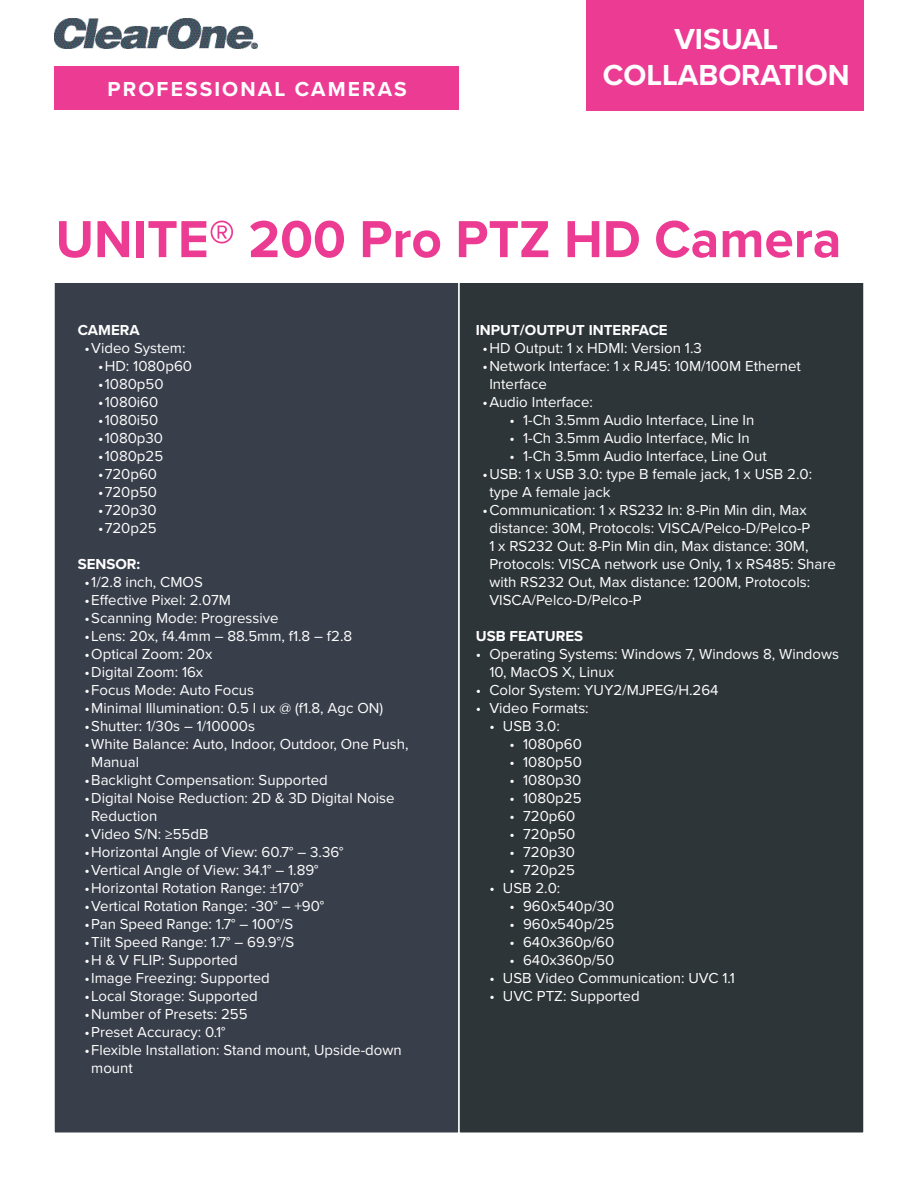
<style>
.page{position:relative;width:918px;height:1188px;background:#fff}
.page>*{position:absolute;margin:0;border:0;box-sizing:border-box;transform-origin:0 0}
.t1{font:700 54px "Proxima Nova";color:#ec3b93}
.t2{font:700 30px "Proxima Nova";color:#fff}
.t3{font:700 21px "Proxima Nova";letter-spacing:.1em;color:#fff}
.t4{font:15px/18px "Proxima Nova";color:#fff}
.t5{font:700 15px "Proxima Nova";color:#fff}
</style>
<div class="page">
<div style="left:587px;top:0;width:277px;height:110px;background:#ec3b93"></div>
<div style="left:54px;top:66px;width:405px;height:44px;background:#ec3b93"></div>
<img style="left:55px;top:19px;width:203px;height:29px">
<div style="left:53px;top:281px;width:407px;height:853px;background:#383e4a;border:2px solid #fff"></div>
<div style="left:458px;top:281px;width:407px;height:853px;background:#2e3538;border:2px solid #fff"></div>
<p class="t3" style="left:108px;top:74px;width:301px">PROFESSIONAL CAMERAS</p>
<p class="t2" style="left:674px;top:16px;width:105px">VISUAL</p>
<p class="t2" style="left:603px;top:52px;width:248px">COLLABORATION</p>
<p class="t1" style="left:56px;top:199px;width:788px">UNITE® 200 Pro PTZ HD Camera</p>
<p class="t5" style="left:78px;top:319px;width:63px">CAMERA</p>
<p class="t4" style="left:85px;top:338px;width:102px">•Video System:</p>
<p class="t4" style="left:98px;top:356px;width:96px">•HD: 1080p60</p>
<p class="t4" style="left:98px;top:374px;width:67px">•1080p50</p>
<p class="t4" style="left:98px;top:392px;width:62px">•1080i60</p>
<p class="t4" style="left:98px;top:410px;width:62px">•1080i50</p>
<p class="t4" style="left:98px;top:428px;width:67px">•1080p30</p>
<p class="t4" style="left:98px;top:446px;width:67px">•1080p25</p>
<p class="t4" style="left:98px;top:464px;width:61px">•720p60</p>
<p class="t4" style="left:98px;top:482px;width:61px">•720p50</p>
<p class="t4" style="left:98px;top:500px;width:60px">•720p30</p>
<p class="t4" style="left:98px;top:518px;width:60px">•720p25</p>
<p class="t5" style="left:78px;top:553px;width:64px">SENSOR:</p>
<p class="t4" style="left:85px;top:572px;width:120px">•1/2.8 inch, CMOS</p>
<p class="t4" style="left:85px;top:590px;width:148px">•Effective Pixel: 2.07M</p>
<p class="t4" style="left:85px;top:608px;width:196px">•Scanning Mode: Progressive</p>
<p class="t4" style="left:85px;top:626px;width:269px">•Lens: 20x, f4.4mm – 88.5mm, f1.8 – f2.8</p>
<p class="t4" style="left:85px;top:644px;width:129px">•Optical Zoom: 20x</p>
<p class="t4" style="left:85px;top:662px;width:120px">•Digital Zoom: 16x</p>
<p class="t4" style="left:85px;top:680px;width:171px">•Focus Mode: Auto Focus</p>
<p class="t4" style="left:85px;top:698px;width:300px">•Minimal Illumination: 0.5 l ux @ (f1.8, Agc ON)</p>
<p class="t4" style="left:85px;top:716px;width:172px">•Shutter: 1/30s – 1/10000s</p>
<p class="t4" style="left:91px;top:734px;width:319px;text-indent:-7px">•White Balance: Auto, Indoor, Outdoor, One Push,<br>Manual</p>
<p class="t4" style="left:85px;top:770px;width:245px">•Backlight Compensation: Supported</p>
<p class="t4" style="left:91px;top:788px;width:305px;text-indent:-7px">•Digital Noise Reduction: 2D &amp; 3D Digital Noise<br>Reduction</p>
<p class="t4" style="left:85px;top:824px;width:125px">•Video S/N: ≥55dB</p>
<p class="t4" style="left:85px;top:842px;width:261px">•Horizontal Angle of View: 60.7° – 3.36°</p>
<p class="t4" style="left:85px;top:860px;width:236px">•Vertical Angle of View: 34.1° – 1.89°</p>
<p class="t4" style="left:85px;top:878px;width:221px">•Horizontal Rotation Range: ±170°</p>
<p class="t4" style="left:85px;top:896px;width:241px">•Vertical Rotation Range: -30° – +90°</p>
<p class="t4" style="left:85px;top:914px;width:210px">•Pan Speed Range: 1.7° – 100°/S</p>
<p class="t4" style="left:85px;top:932px;width:211px">•Tilt Speed Range: 1.7° – 69.9°/S</p>
<p class="t4" style="left:85px;top:950px;width:155px">•H &amp; V FLIP: Supported</p>
<p class="t4" style="left:85px;top:968px;width:187px">•Image Freezing: Supported</p>
<p class="t4" style="left:85px;top:986px;width:175px">•Local Storage: Supported</p>
<p class="t4" style="left:85px;top:1004px;width:165px">•Number of Presets: 255</p>
<p class="t4" style="left:85px;top:1022px;width:143px">•Preset Accuracy: 0.1°</p>
<p class="t4" style="left:91px;top:1040px;width:312px;text-indent:-7px">•Flexible Installation: Stand mount, Upside-down mount</p>
<p class="t5" style="left:476px;top:319px;width:193px">INPUT/OUTPUT INTERFACE</p>
<p class="t4" style="left:483px;top:338px;width:221px">•HD Output: 1 x HDMI: Version 1.3</p>
<p class="t4" style="left:489px;top:356px;width:313px;text-indent:-7px">•Network Interface: 1 x RJ45: 10M/100M Ethernet<br>Interface</p>
<p class="t4" style="left:483px;top:392px;width:112px">•Audio Interface:</p>
<p class="t4" style="left:510px;top:410px;width:246px">• 1-Ch 3.5mm Audio Interface, Line In</p>
<p class="t4" style="left:510px;top:428px;width:242px">• 1-Ch 3.5mm Audio Interface, Mic In</p>
<p class="t4" style="left:510px;top:446px;width:259px">• 1-Ch 3.5mm Audio Interface, Line Out</p>
<p class="t4" style="left:489px;top:464px;width:324px;text-indent:-7px">•USB: 1 x USB 3.0: type B female jack, 1 x USB 2.0: type A female jack</p>
<p class="t4" style="left:489px;top:500px;width:348px;text-indent:-7px">•Communication: 1 x RS232 In: 8-Pin Min din, Max distance: 30M, Protocols: VISCA/Pelco-D/Pelco-P<br>1 x RS232 Out: 8-Pin Min din, Max distance: 30M, Protocols: VISCA network use Only, 1 x RS485: Share with RS232 Out, Max distance: 1200M, Protocols:<br>VISCA/Pelco-D/Pelco-P</p>
<p class="t5" style="left:476px;top:625px;width:109px">USB FEATURES</p>
<p class="t4" style="left:489px;top:644px;width:351px;text-indent:-14px">• Operating Systems: Windows 7, Windows 8, Windows<br>10, MacOS X, Linux</p>
<p class="t4" style="left:476px;top:680px;width:244px">• Color System: YUY2/MJPEG/H.264</p>
<p class="t4" style="left:476px;top:698px;width:114px">• Video Formats:</p>
<p class="t4" style="left:489px;top:716px;width:72px">• USB 3.0:</p>
<p class="t4" style="left:510px;top:734px;width:74px">• 1080p60</p>
<p class="t4" style="left:510px;top:752px;width:74px">• 1080p50</p>
<p class="t4" style="left:510px;top:770px;width:73px">• 1080p30</p>
<p class="t4" style="left:510px;top:788px;width:73px">• 1080p25</p>
<p class="t4" style="left:510px;top:806px;width:67px">• 720p60</p>
<p class="t4" style="left:510px;top:824px;width:67px">• 720p50</p>
<p class="t4" style="left:510px;top:842px;width:67px">• 720p30</p>
<p class="t4" style="left:510px;top:860px;width:67px">• 720p25</p>
<p class="t4" style="left:489px;top:878px;width:72px">• USB 2.0:</p>
<p class="t4" style="left:510px;top:896px;width:106px">• 960x540p/30</p>
<p class="t4" style="left:510px;top:914px;width:106px">• 960x540p/25</p>
<p class="t4" style="left:510px;top:932px;width:106px">• 640x360p/60</p>
<p class="t4" style="left:510px;top:950px;width:106px">• 640x360p/50</p>
<p class="t4" style="left:489px;top:968px;width:247px">• USB Video Communication: UVC 1.1</p>
<p class="t4" style="left:489px;top:986px;width:152px">• UVC PTZ: Supported</p>
</div>
